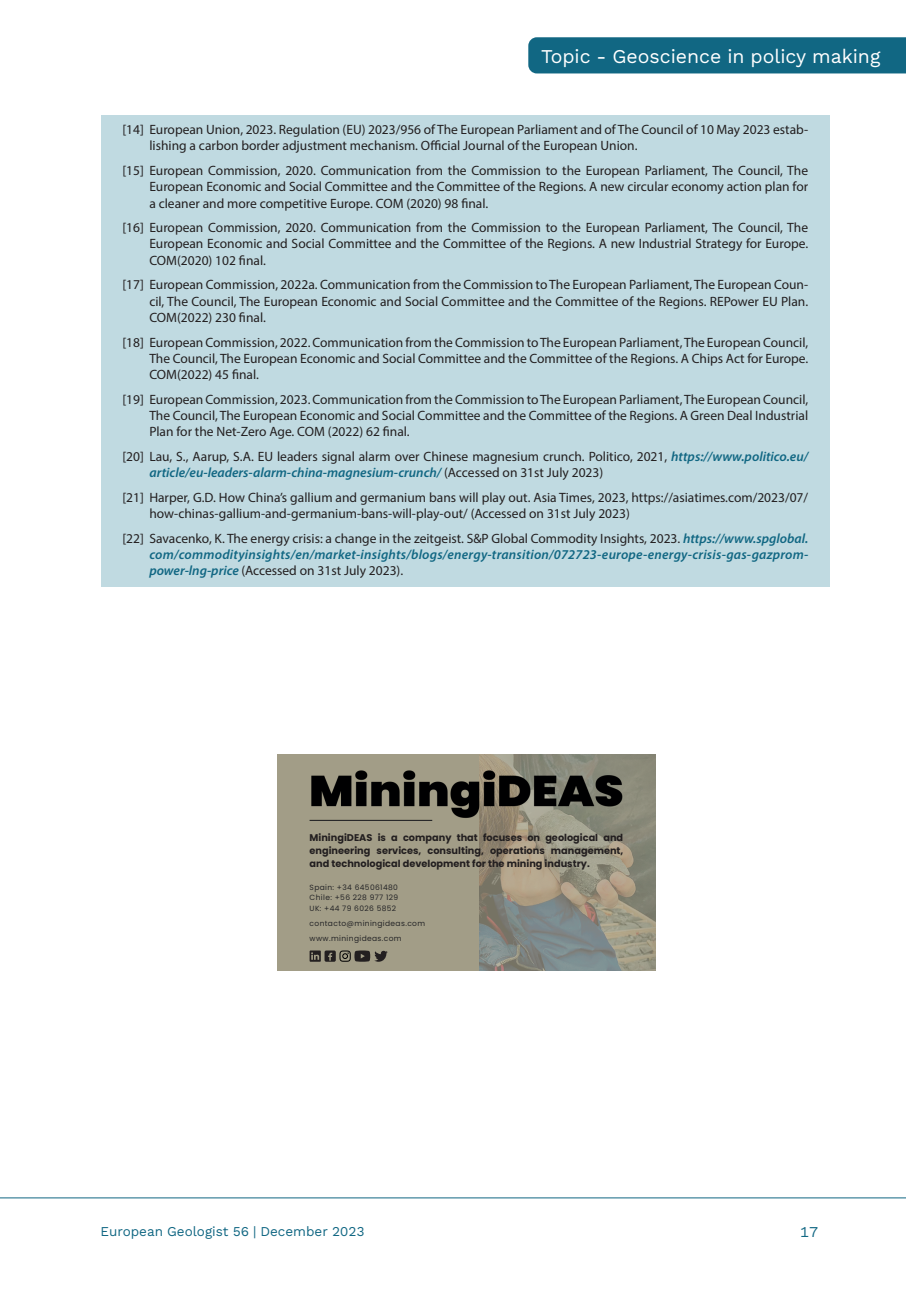
<style>
.page{position:relative;width:906px;height:1289px;background:#fff}
.page>*{position:absolute;margin:0;border:0;box-sizing:border-box;transform-origin:0 0}
.t1{font:19.5px "Work Sans";color:#fff}
.t2{font:15px "Work Sans";color:#116783}
.t3{font:13.5px/16.2px "Myriad Pro";color:#231f20;text-align:justify}
.t4{font:italic 600 13.5px/16.2px "Myriad Pro";letter-spacing:.015em;color:#116783;text-align:justify}
.t5{font:13.5px "Work Sans";color:#116783}
.t6{font:700 9.75px/13px "Poppins";color:#231f20;text-align:justify}
.t7{font:7.5px/10.8px "Poppins";letter-spacing:.05em;color:#262628;text-align:justify}
.s1{font-weight:600;font-style:italic;color:#116783}
.s2{font-weight:400;font-style:normal;color:#231f20}
</style>
<div class="page">
<hr style="left:0;top:1197px;width:906px;height:1px;background:#116783">
<div style="left:101px;top:116px;width:728px;height:471px;background:#c0dae1"></div>
<div style="left:278px;top:754px;width:378px;height:216px;background:#a29d87"></div>
<img style="left:480px;top:754px;width:175px;height:216px">
<img style="left:311px;top:764px;width:312px;height:56px">
<hr style="left:309px;top:819px;width:123px;height:2px;background:#262628">
<svg style="left:309px;top:950px;width:12px;height:11px"></svg>
<svg style="left:339px;top:950px;width:49px;height:11px"></svg>
<div style="left:324px;top:950px;width:12px;height:11px;background:#231f20;border-radius:2px"></div>
<svg style="left:328px;top:952px;width:4px;height:8px"></svg>
<div style="left:528px;top:37px;width:378px;height:36px;background:#116783"></div>
<h1 class="t1" style="left:541px;top:41px;width:341px">Topic - Geoscience in policy making</h1>
<p class="t3" style="left:149px;top:121px;width:660px;text-indent:-27px">[14] European Union, 2023. Regulation (EU) 2023/956 of The European Parliament and of The Council of 10 May 2023 estab&shy;lishing a carbon border adjustment mechanism. Official Journal of the European Union.</p>
<p class="t3" style="left:149px;top:162px;width:660px;text-indent:-27px">[15] European Commission, 2020. Communication from the Commission to the European Parliament, The Council, The European Economic and Social Committee and the Committee of the Regions. A new circular economy action plan for a cleaner and more competitive Europe. COM (2020) 98 final.</p>
<p class="t3" style="left:149px;top:219px;width:660px;text-indent:-27px">[16] European Commission, 2020. Communication from the Commission to the European Parliament, The Council, The European Economic and Social Committee and the Committee of the Regions. A new Industrial Strategy for Europe.<br>COM(2020) 102 final.</p>
<p class="t3" style="left:149px;top:276px;width:660px;text-indent:-27px">[17] European Commission, 2022a. Communication from the Commission to The European Parliament, The European Coun&shy;cil, The Council, The European Economic and Social Committee and the Committee of the Regions. REPower EU Plan.<br>COM(2022) 230 final.</p>
<p class="t3" style="left:149px;top:334px;width:660px;text-indent:-27px">[18] European Commission, 2022. Communication from the Commission to The European Parliament, The European Council, The Council, The European Economic and Social Committee and the Committee of the Regions. A Chips Act for Europe.<br>COM(2022) 45 final.</p>
<p class="t3" style="left:149px;top:391px;width:660px;text-indent:-27px">[19] European Commission, 2023. Communication from the Commission to The European Parliament, The European Council, The Council, The European Economic and Social Committee and the Committee of the Regions. A Green Deal Industrial Plan for the Net-Zero Age. COM (2022) 62 final.</p>
<p class="t3" style="left:149px;top:448px;width:660px;text-indent:-27px">[20] Lau, S., Aarup, S.A. EU leaders signal alarm over Chinese magnesium crunch. Politico, 2021, <span class="s1">https://www.politico.eu/ article/eu-leaders-alarm-china-magnesium-crunch/</span> (Accessed on 31st July 2023)</p>
<p class="t3" style="left:149px;top:489px;width:660px;text-indent:-27px">[21] Harper, G.D. How China’s gallium and germanium bans will play out. Asia Times, 2023, https://asiatimes.com/2023/07/ how-chinas-gallium-and-germanium-bans-will-play-out/ (Accessed on 31st July 2023)</p>
<p class="t4" style="left:149px;top:529px;width:660px;text-indent:-27px"><span class="s2">[22] Savacenko, K. The energy crisis: a change in the zeitgeist. S&amp;P Global Commodity Insights, 2023.</span> https://www.spglobal. com/commodityinsights/en/market-insights/blogs/energy-transition/072723-europe-energy-crisis-gas-gazprom&shy;power-lng-price <span class="s2">(Accessed on 31st July 2023).</span></p>
<p class="t6" style="left:309px;top:831px;width:315px">MiningiDEAS is a company that focuses on geological and engineering services, consulting, operations management, and technological development for the mining industry.</p>
<p class="t7" style="left:309px;top:881px;width:90px">Spain: +34 645061480<br>Chile: +56 228 977 129<br>UK: +44 79 6026 5852</p>
<p class="t7" style="left:309px;top:916px;width:117px;line-height:15px">contacto@miningideas.com www.miningideas.com</p>
<p class="t5" style="left:101px;top:1220px;width:265px">European Geologist 56 | December 2023</p>
<p class="t2" style="left:800px;top:1220px;width:20px">17</p>
</div>
